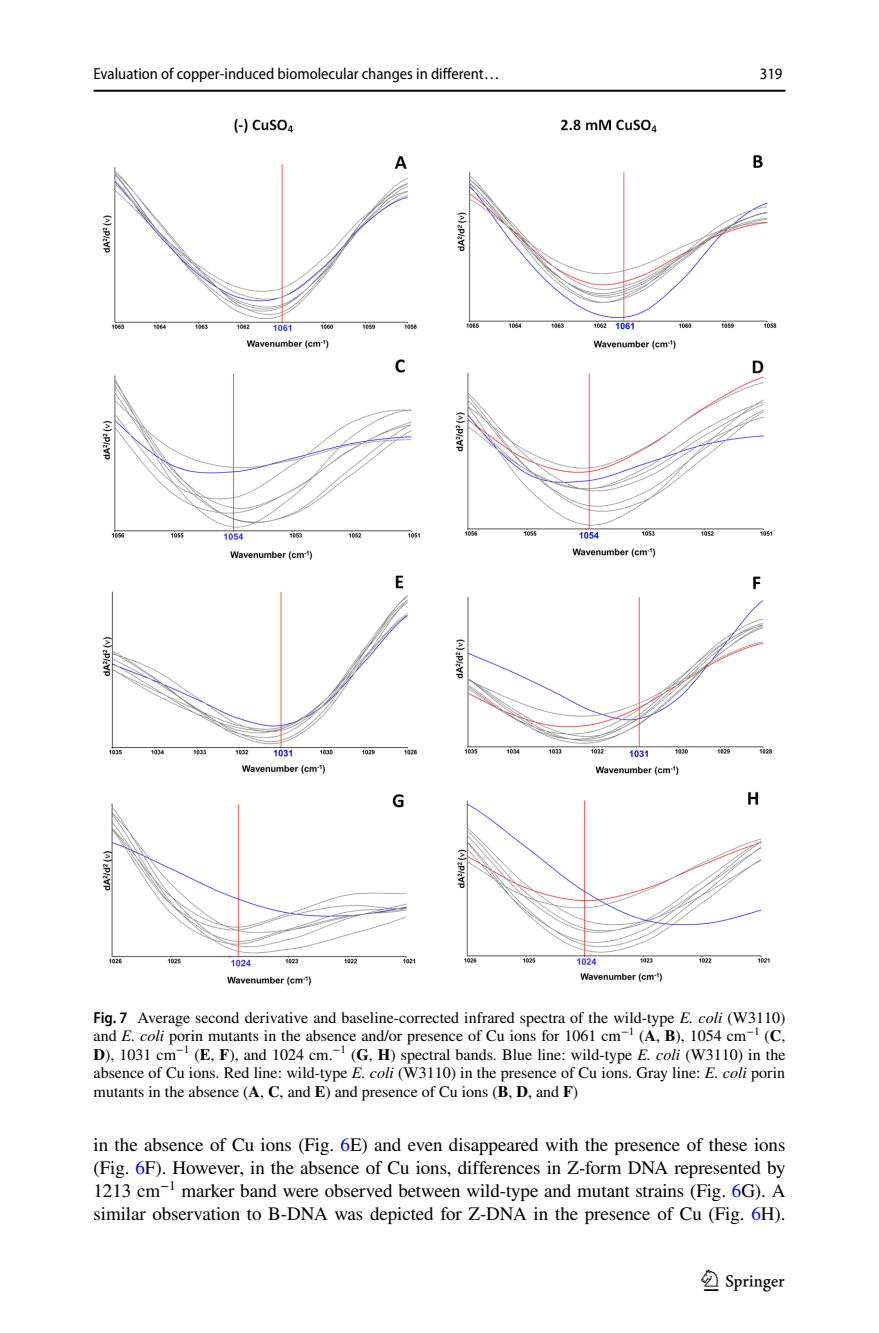
<style>
.page{position:relative;width:879px;height:1333px;background:#fff}
.page>*{position:absolute;margin:0;border:0;box-sizing:border-box;transform-origin:0 0}
.t1{font:30px "Springnew Regular 5";color:#000}
.t2{font:19px/23px "STIX";letter-spacing:-.005em;color:#000;text-align:justify}
.t3{font:16px/18.4px "STIX";color:#000;text-align:justify}
.t4{font:16px "Myriad Pro Semi Cn 4";color:#000}
.t5{font:semi-condensed 16px "Myriad Pro";color:#000}
.s1{font-family:"Myriad Pro";font-weight:600;font-stretch:semi-condensed}
.s2{font-style:italic}
.s3{font-weight:700}
.s4{color:#00f}
</style>
<div class="page">
<hr style="left:94px;top:90px;width:691px;height:2px;background:#000">
<img style="left:102px;top:118px;width:675px;height:868px">
<p class="t4" style="left:94px;top:65px;width:407px">Evaluation of copper‑induced biomolecular changes in different…</p>
<p class="t5" style="left:760px;top:65px;width:24px">319</p>
<p class="t3" style="left:94px;top:1009px;width:693px"><span class="s1">Fig. 7</span> Average second derivative and baseline-corrected infrared spectra of the wild-type <span class="s2">E. coli</span> (W3110) and <span class="s2">E. coli</span> porin mutants in the absence and/or presence of Cu ions for 1061 cm<sup>−1</sup> (<span class="s3">A</span>, <span class="s3">B</span>), 1054 cm<sup>−1</sup> (<span class="s3">C</span>, <span class="s3">D</span>), 1031 cm<sup>−1</sup> (<span class="s3">E</span>, <span class="s3">F</span>), and 1024 cm.<sup>−1</sup> (<span class="s3">G</span>, <span class="s3">H</span>) spectral bands. Blue line: wild-type <span class="s2">E. coli</span> (W3110) in the absence of Cu ions. Red line: wild-type <span class="s2">E. coli</span> (W3110) in the presence of Cu ions. Gray line: <span class="s2">E. coli</span> porin mutants in the absence (<span class="s3">A</span>, <span class="s3">C</span>, and <span class="s3">E</span>) and presence of Cu ions (<span class="s3">B</span>, <span class="s3">D</span>, and <span class="s3">F</span>)</p>
<p class="t2" style="left:94px;top:1134px;width:693px">in the absence of Cu ions (Fig. <span class="s4">6</span>E) and even disappeared with the presence of these ions (Fig. <span class="s4">6</span>F). However, in the absence of Cu ions, differences in Z-form DNA represented by 1213 cm<sup>−1</sup> marker band were observed between wild-type and mutant strains (Fig. <span class="s4">6</span>G). A similar observation to B-DNA was depicted for Z-DNA in the presence of Cu (Fig. <span class="s4">6</span>H).</p>
<h1 class="t1" style="left:704px;top:1269px;width:83px">1 3</h1>
</div>
